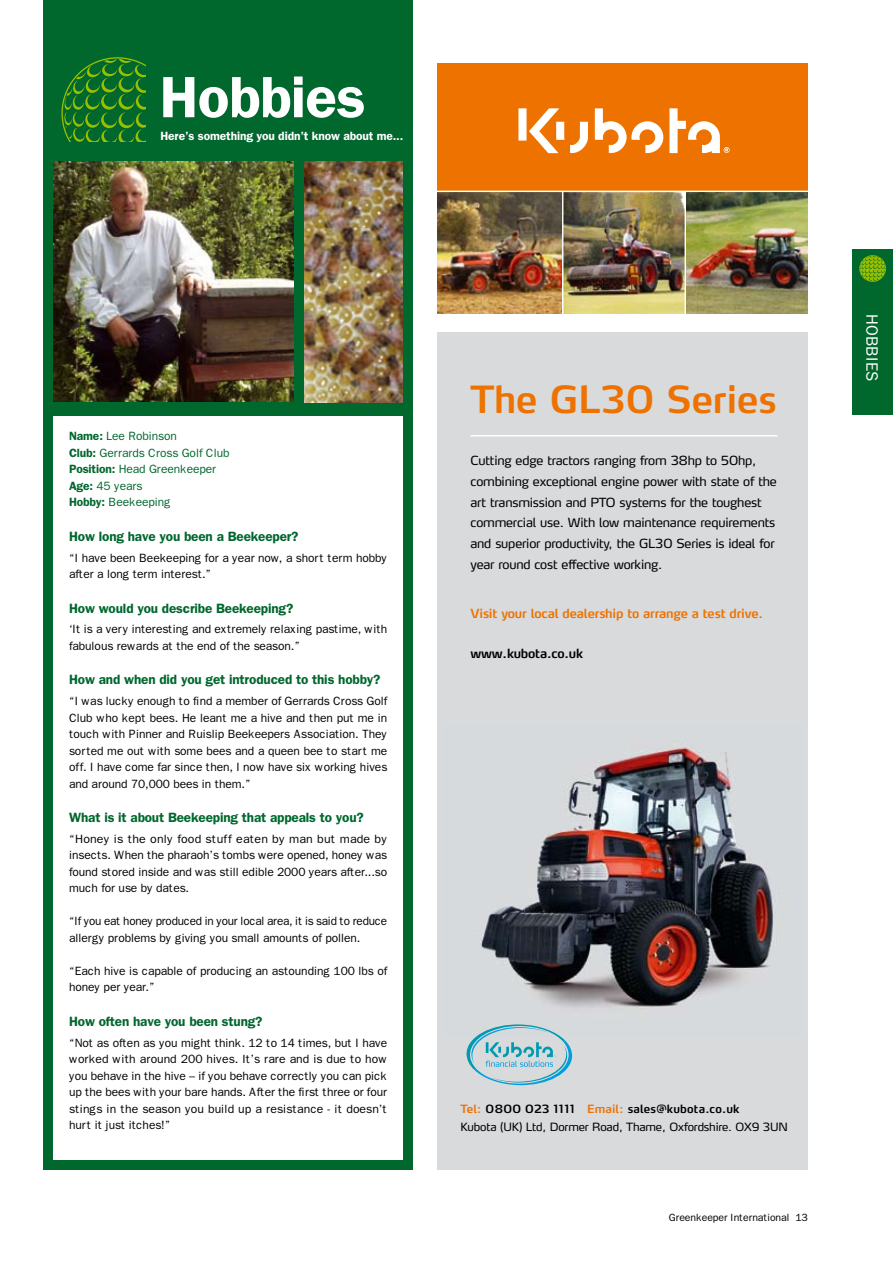
<style>
.page{position:relative;width:893px;height:1263px;background:#fff}
.page>*{position:absolute;margin:0;border:0;box-sizing:border-box;transform-origin:0 0}
.t1{font:600 58.5px "Franklin Gothic";letter-spacing:-.01em;color:#fff}
.t2{font:600 37.05px "Max LF";letter-spacing:-.005em;color:#ed7200}
.t3{font:16.5px "Franklin Gothic";letter-spacing:-.005em;color:#fff}
.t4{font:600 13.5px "Franklin Gothic";letter-spacing:-.01em;color:#00672d}
.t5{font:12.45px/20.7px "Max LF";letter-spacing:-.015em;color:#000}
.t6{font:600 12.45px "Max LF";letter-spacing:-.015em;color:#ed7200}
.t7{font:600 12.45px "Max LF";letter-spacing:-.015em;color:#000}
.t8{font:12px/16.5px "Franklin Gothic";letter-spacing:-.01em;color:#000}
.t9{font:12px/16.5px "Franklin Gothic";letter-spacing:-.01em;color:#00672d}
.t10{font:600 12px "Franklin Gothic";letter-spacing:-.01em;color:#fff}
.t11{font:11.25px "Max LF";letter-spacing:-.015em;color:#000}
.t12{font:600 11.25px "Max LF";letter-spacing:.015em;color:#000}
.t13{font:10.5px "Franklin Gothic";letter-spacing:-.01em;color:#000}
.s1{font-weight:600}
.s2{color:#ed7200}
</style>
<div class="page">
<div style="left:438px;top:333px;width:370px;height:836px;background:#d8dadc"></div>
<img style="left:481px;top:746px;width:292px;height:262px">
<div style="left:438px;top:64px;width:370px;height:127px;background:#ed7200"></div>
<svg style="left:518px;top:108px;width:212px;height:45px"></svg>
<hr style="left:470px;top:435px;width:307px;height:1px;background:#fff">
<svg style="left:466px;top:1024px;width:106px;height:62px"></svg>
<img style="left:438px;top:192px;width:370px;height:122px">
<hr style="left:562px;top:191px;width:1px;height:126px;background:#fff">
<hr style="left:685px;top:191px;width:1px;height:126px;background:#fff">
<div style="left:43px;top:0;width:369px;height:1169px;background:#00672d"></div>
<svg style="left:61px;top:57px;width:85px;height:84px"></svg>
<div style="left:53px;top:417px;width:350px;height:743px;background:#fff"></div>
<div style="left:852px;top:249px;width:41px;height:166px;background:#00672d"></div>
<svg style="left:859px;top:255px;width:27px;height:27px"></svg>
<img style="left:54px;top:162px;width:239px;height:240px">
<img style="left:304px;top:162px;width:98px;height:241px">
<h1 class="t1" style="left:160px;top:63px;width:207px">Hobbies</h1>
<p class="t10" style="left:160px;top:129px;width:244px">Here’s something you didn’t know about me...</p>
<p class="t9" style="left:69px;top:428px;width:162px"><span class="s1">Name:</span> Lee Robinson<br><span class="s1">Club:</span> Gerrards Cross Golf Club<br><span class="s1">Position:</span> Head Greenkeeper<br><span class="s1">Age:</span> 45 years<br><span class="s1">Hobby:</span> Beekeeping</p>
<p class="t4" style="left:69px;top:528px;width:231px">How long have you been a Beekeeper?</p>
<p class="t8" style="left:69px;top:549px;width:320px">“I have been Beekeeping for a year now, a short term hobby after a long term interest.”</p>
<p class="t4" style="left:69px;top:600px;width:226px">How would you describe Beekeeping?</p>
<p class="t8" style="left:69px;top:621px;width:320px">‘It is a very interesting and extremely relaxing pastime, with fabulous rewards at the end of the season.”</p>
<p class="t4" style="left:69px;top:672px;width:313px">How and when did you get introduced to this hobby?</p>
<p class="t8" style="left:69px;top:693px;width:320px;text-align:justify">“I was lucky enough to find a member of Gerrards Cross Golf Club who kept bees. He leant me a hive and then put me in touch with Pinner and Ruislip Beekeepers Association. They sorted me out with some bees and a queen bee to start me off. I have come far since then, I now have six working hives and around 70,000 bees in them.”</p>
<p class="t4" style="left:69px;top:809px;width:296px">What is it about Beekeeping that appeals to you?</p>
<p class="t8" style="left:69px;top:830px;width:320px;text-align:justify">“Honey is the only food stuff eaten by man but made by insects. When the pharaoh’s tombs were opened, honey was found stored inside and was still edible 2000 years after...so much for use by dates.</p>
<p class="t8" style="left:69px;top:913px;width:320px">“If you eat honey produced in your local area, it is said to reduce allergy problems by giving you small amounts of pollen.</p>
<p class="t8" style="left:69px;top:962px;width:320px">“Each hive is capable of producing an astounding 100 lbs of honey per year.”</p>
<p class="t4" style="left:69px;top:1013px;width:195px">How often have you been stung?</p>
<p class="t8" style="left:69px;top:1034px;width:320px;text-align:justify">“Not as often as you might think. 12 to 14 times, but I have worked with around 200 hives. It’s rare and is due to how you behave in the hive – if you behave correctly you can pick up the bees with your bare hands. After the first three or four stings in the season you build up a resistance - it doesn’t hurt it just itches!”</p>
<h2 class="t2" style="left:470px;top:376px;width:308px">The GL30 Series</h2>
<p class="t5" style="left:470px;top:450px;width:308px">Cutting edge tractors ranging from 38hp to 50hp, combining exceptional engine power with state of the art transmission and PTO systems for the toughest commercial use. With low maintenance requirements and superior productivity, the GL30 Series is ideal for year round cost effective working.</p>
<p class="t6" style="left:470px;top:605px;width:294px">Visit your local dealership to arrange a test drive.</p>
<p class="t7" style="left:470px;top:646px;width:114px">www.kubota.co.uk</p>
<h3 class="t3" style="left:882px;top:314px;width:69px;rotate:90deg">HOBBIES</h3>
<p class="t12" style="left:460px;top:1101px;width:281px"><span class="s2">Tel:</span> 0800 023 1111 <span class="s2">Email:</span> sales@kubota.co.uk</p>
<p class="t11" style="left:460px;top:1120px;width:329px">Kubota (UK) Ltd, Dormer Road, Thame, Oxfordshire. OX9 3UN</p>
<p class="t13" style="left:669px;top:1212px;width:140px">Greenkeeper International 13</p>
</div>
